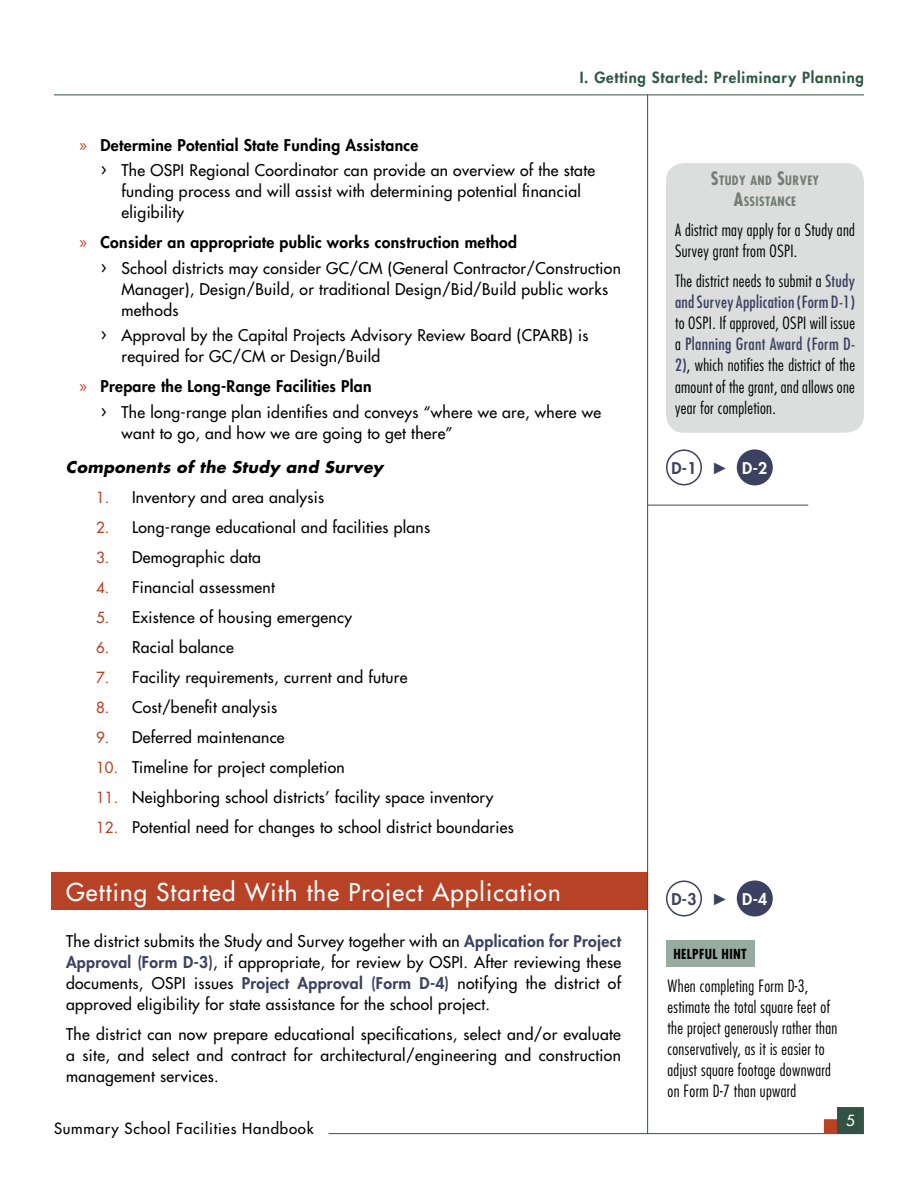
<style>
.page{position:relative;width:918px;height:1188px;background:#fff}
.page>*{position:absolute;margin:0;border:0;box-sizing:border-box;transform-origin:0 0}
.t1{font:500 24px "Futura Std";letter-spacing:.05em;color:#fff}
.t2{font:300 condensed 16.5px/21px "Futura Std";letter-spacing:.02em;color:#000}
.t3{font:condensed 16.5px/21px "Futura Std";letter-spacing:.02em;color:#3c4161}
.t4{font:500 15.75px/21px "Futura Std";letter-spacing:.02em;color:#000}
.t5{font:italic 700 15.75px "Futura Std";letter-spacing:.02em;color:#000}
.t6{font:800 15.75px "Futura Std";color:#3c4161}
.t7{font:800 15px "Futura Std";letter-spacing:.05em;color:#2e5844}
.t8{font:500 15px "Futura Std";letter-spacing:.05em;color:#000}
.t9{font:500 15px "Futura Std";color:#fff}
.t10{font:700 condensed 13.5px "Futura Std";letter-spacing:.025em;color:#000}
.t11{font:700 condensed 12.6px/21px "Futura Std";letter-spacing:.03em;color:#727b75;text-align:center}
.s1{font-family:"Myriad Pro";font-weight:400;font-size:18px;color:#b84226}
.s2{font-weight:800}
.s3{font-size:18px}
.s4{font-size:15px;color:#b84226}
.s5{font-weight:800;color:#3c4161}
.s6{font-weight:300;color:#000}
.s7{font-weight:400;color:#3c4161}
.s8{font-family:"Arial";font-weight:400;font-size:16.5px}
.s9{color:#fff}
</style>
<div class="page">
<hr style="left:54px;top:94px;width:810px;height:1px;background:#315244">
<hr style="left:328px;top:1133px;width:536px;height:1px;background:#315244">
<div style="left:824px;top:1119px;width:14px;height:15px;background:#b84226;border:2px solid #b84226"></div>
<div style="left:837px;top:1107px;width:27px;height:27px;background:#315244"></div>
<div style="left:738px;top:881px;width:34px;height:35px;background:#3c4161;border-radius:50%"></div>
<div style="left:737px;top:880px;width:36px;height:36px;border:2px solid #3c4161;border-radius:50%"></div>
<div style="left:666px;top:163px;width:198px;height:270px;background:#dcdedd;border-radius:18px"></div>
<hr style="left:648px;top:505px;width:160px;height:1px;background:#315244">
<div style="left:738px;top:450px;width:34px;height:35px;background:#3c4161;border-radius:50%"></div>
<div style="left:737px;top:449px;width:36px;height:36px;border:2px solid #3c4161;border-radius:50%"></div>
<div style="left:666px;top:449px;width:36px;height:36px;border:2px solid #3c4161;border-radius:50%"></div>
<div style="left:666px;top:880px;width:36px;height:36px;border:2px solid #3c4161;border-radius:50%"></div>
<div style="left:51px;top:872px;width:597px;height:38px;background:#b84226"></div>
<div style="left:666px;top:940px;width:88px;height:27px;background:#96aca1"></div>
<hr style="left:647px;top:94px;width:1px;height:1040px;background:#315244">
<p class="t7" style="left:580px;top:68px;width:286px">I. Getting Started: Preliminary Planning</p>
<p class="t4" style="left:100px;top:133px;width:496px;line-height:25.5px;text-indent:-21px"><span class="s1">»</span> <span class="s2">Determine Potential State Funding Assistance<br></span><span class="s3">›</span> The OSPI Regional Coordinator can provide an overview of the state</p>
<p class="t4" style="left:122px;top:181px;width:461px">funding process and will assist with determining potential financial eligibility</p>
<p class="t4" style="left:100px;top:230px;width:522px;line-height:25.5px;text-indent:-21px"><span class="s1">»</span> <span class="s2">Consider an appropriate public works construction method<br></span><span class="s3">›</span> School districts may consider GC/CM (General Contractor/Construction</p>
<p class="t4" style="left:122px;top:279px;width:488px">Manager), Design/Build, or traditional Design/Bid/Build public works methods</p>
<p class="t4" style="left:122px;top:325px;width:468px;text-indent:-21px"><span class="s3">›</span> Approval by the Capital Projects Advisory Review Board (CPARB) is required for GC/CM or Design/Build</p>
<p class="t4" style="left:100px;top:374px;width:502px;line-height:25.5px;text-indent:-21px"><span class="s1">»</span> <span class="s2">Prepare the Long-Range Facilities Plan<br></span><span class="s3">›</span> The long-range plan identifies and conveys “where we are, where we</p>
<p class="t4" style="left:122px;top:423px;width:333px">want to go, and how we are going to get there”</p>
<p class="t5" style="left:66px;top:457px;width:319px">Components of the Study and Survey</p>
<p class="t4" style="left:96px;top:487px;width:230px"><span class="s4">1.</span> Inventory and area analysis</p>
<p class="t4" style="left:96px;top:517px;width:336px"><span class="s4">2.</span> Long-range educational and facilities plans</p>
<p class="t4" style="left:96px;top:547px;width:167px"><span class="s4">3.</span> Demographic data</p>
<p class="t4" style="left:96px;top:577px;width:180px"><span class="s4">4.</span> Financial assessment</p>
<p class="t4" style="left:96px;top:607px;width:257px"><span class="s4">5.</span> Existence of housing emergency</p>
<p class="t4" style="left:96px;top:637px;width:139px"><span class="s4">6.</span> Racial balance</p>
<p class="t4" style="left:96px;top:667px;width:313px"><span class="s4">7.</span> Facility requirements, current and future</p>
<p class="t4" style="left:96px;top:697px;width:183px"><span class="s4">8.</span> Cost/benefit analysis</p>
<p class="t4" style="left:96px;top:727px;width:190px"><span class="s4">9.</span> Deferred maintenance</p>
<p class="t4" style="left:96px;top:757px;width:250px"><span class="s4">10.</span> Timeline for project completion</p>
<p class="t4" style="left:96px;top:787px;width:399px"><span class="s4">11.</span> Neighboring school districts’ facility space inventory</p>
<p class="t4" style="left:96px;top:817px;width:419px"><span class="s4">12.</span> Potential need for changes to school district boundaries</p>
<h1 class="t1" style="left:66px;top:877px;width:496px">Getting Started With the Project Application</h1>
<p class="t4" style="left:66px;top:931px;width:557px;text-align:justify">The district submits the Study and Survey together with an <span class="s5">Application for Project Approval (Form D-3)</span>, if appropriate, for review by OSPI. After reviewing these documents, OSPI issues <span class="s5">Project Approval (Form D-4)</span> notifying the district of approved eligibility for state assistance for the school project.</p>
<p class="t4" style="left:66px;top:1024px;width:556px;text-align:justify">The district can now prepare educational specifications, select and/or evaluate a site, and select and contract for architectural/engineering and construction management services.</p>
<p class="t8" style="left:54px;top:1119px;width:261px">Summary School Facilities Handbook</p>
<p class="t11" style="left:711px;top:170px;width:110px"><span class="s3">S</span>TUDY AND <span class="s3">S</span>URVEY<br><span class="s3">A</span>SSISTANCE</p>
<p class="t2" style="left:675px;top:220px;width:181px">A district may apply for a Study and<br>Survey grant from OSPI.</p>
<p class="t3" style="left:675px;top:271px;width:181px"><span class="s6">The district needs to submit a</span> Study and Survey Application (Form D-1)</p>
<p class="t2" style="left:675px;top:313px;width:182px;text-align:justify">to OSPI. If approved, OSPI will issue a <span class="s7">Planning Grant Award (Form D-2)</span>, which notifies the district of the amount of the grant, and allows one year for completion.</p>
<p class="t6" style="left:671px;top:458px;width:97px">D-1 <span class="s8">►</span> <span class="s9">D-2</span></p>
<p class="t6" style="left:671px;top:889px;width:97px">D-3 <span class="s8">►</span> <span class="s9">D-4</span></p>
<p class="t10" style="left:673px;top:946px;width:75px">Helpful HINT</p>
<p class="t2" style="left:668px;top:975px;width:171px">When completing Form D-3, estimate the total square feet of the project generously rather than conservatively, as it is easier to adjust square footage downward on Form D-7 than upward</p>
<p class="t9" style="left:846px;top:1111px;width:10px">5</p>
</div>
